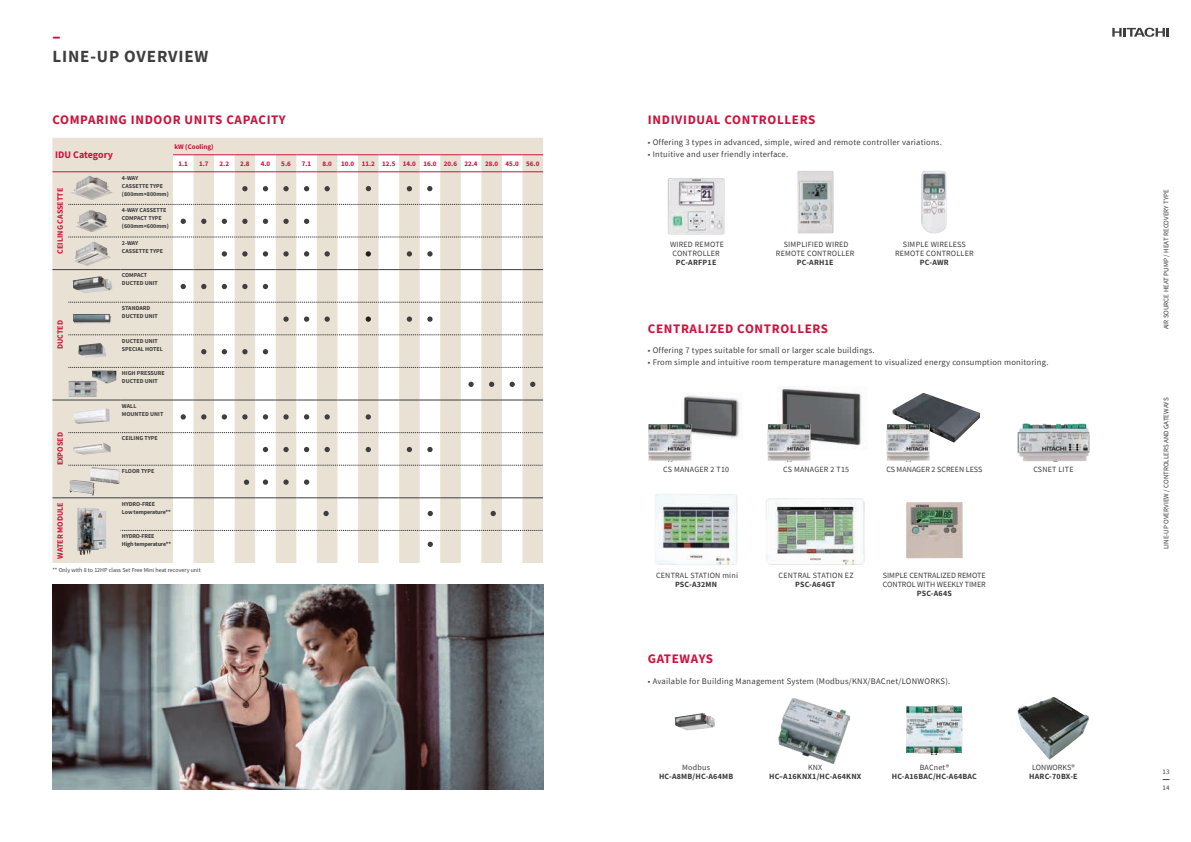
<style>
.page{position:relative;width:1191px;height:842px;background:#fff}
.page>*{position:absolute;margin:0;border:0;box-sizing:border-box;transform-origin:0 0}
.t1{font:700 17px "Source Sans Pro";letter-spacing:.05em;color:#3e3e3f}
.t2{font:700 17px "Source Sans Pro";color:#cd123d}
.t3{font:700 13px "Source Sans Pro";letter-spacing:.05em;color:#cd123d}
.t4{font:700 10px "Source Sans Pro";color:#cd123d}
.t5{font:8.5px "Source Sans Pro";letter-spacing:.03em;color:#3e3e3f}
.t6{font:8px/9px "Source Sans Pro";letter-spacing:.025em;color:#3e3e3f;text-align:center}
.t7{font:700 8px "Source Sans Pro";letter-spacing:.025em;color:#3e3e3f}
.t8{font:8px/9px "Source Sans Pro";color:#3e3e3f}
.t9{font:700 8px "Source Sans Pro";color:#cd123d}
.t10{font:7px "Source Sans Pro";color:#3e3e3f}
.t11{font:700 7px "Source Sans Pro";color:#cd123d}
.t12{font:700 6px/8px "Source Sans Pro";color:#3e3e3f}
.t13{font:6px "Source Sans Pro";color:#3e3e3f}
.t14{font:700 6px/8px "Source Sans Pro";letter-spacing:-.03em;color:#3e3e3f}
.t15{font:700 6px/8px "Source Sans Pro";letter-spacing:-.02em;color:#3e3e3f}
</style>
<div class="page">
<img style="left:683px;top:395px;width:59px;height:45px">
<img style="left:778px;top:387px;width:84px;height:63px">
<img style="left:892px;top:393px;width:88px;height:50px">
<img style="left:52px;top:584px;width:491px;height:205px">
<svg style="left:52px;top:138px;width:491px;height:425px;fill:#e9e1d4"></svg>
<svg style="left:173px;top:154px;width:370px;height:1px"></svg>
<svg style="left:68px;top:465px;width:475px;height:1px"></svg>
<svg style="left:120px;top:530px;width:423px;height:1px"></svg>
<svg style="left:52px;top:497px;width:16px;height:1px"></svg>
<hr style="left:68px;top:497px;width:52px;height:1px;background:#3e3e3f">
<hr style="left:120px;top:497px;width:53px;height:1px;background:#3e3e3f">
<svg style="left:173px;top:497px;width:370px;height:1px"></svg>
<svg style="left:68px;top:432px;width:475px;height:1px"></svg>
<svg style="left:181px;top:414px;width:5px;height:6px"></svg>
<svg style="left:201px;top:414px;width:5px;height:6px"></svg>
<svg style="left:222px;top:414px;width:5px;height:6px"></svg>
<svg style="left:242px;top:414px;width:5px;height:6px"></svg>
<svg style="left:263px;top:414px;width:5px;height:6px"></svg>
<svg style="left:283px;top:414px;width:6px;height:6px"></svg>
<svg style="left:304px;top:414px;width:5px;height:6px"></svg>
<svg style="left:324px;top:414px;width:6px;height:6px"></svg>
<svg style="left:366px;top:414px;width:5px;height:6px"></svg>
<svg style="left:263px;top:447px;width:5px;height:5px"></svg>
<svg style="left:283px;top:447px;width:6px;height:5px"></svg>
<svg style="left:304px;top:447px;width:5px;height:5px"></svg>
<svg style="left:324px;top:447px;width:6px;height:5px"></svg>
<svg style="left:366px;top:447px;width:5px;height:5px"></svg>
<svg style="left:407px;top:447px;width:5px;height:5px"></svg>
<svg style="left:427px;top:447px;width:5px;height:5px"></svg>
<svg style="left:263px;top:479px;width:5px;height:6px"></svg>
<svg style="left:283px;top:479px;width:6px;height:6px"></svg>
<svg style="left:304px;top:479px;width:5px;height:6px"></svg>
<img style="left:69px;top:480px;width:26px;height:16px">
<img style="left:77px;top:508px;width:29px;height:47px">
<img style="left:74px;top:408px;width:36px;height:16px">
<img style="left:73px;top:442px;width:38px;height:13px">
<img style="left:668px;top:178px;width:56px;height:57px">
<img style="left:797px;top:171px;width:36px;height:62px">
<img style="left:921px;top:171px;width:26px;height:62px">
<img style="left:1017px;top:697px;width:71px;height:63px">
<img style="left:906px;top:705px;width:56px;height:50px">
<img style="left:674px;top:713px;width:41px;height:18px">
<img style="left:778px;top:698px;width:71px;height:65px">
<img style="left:906px;top:502px;width:56px;height:56px">
<img style="left:655px;top:494px;width:83px;height:71px">
<img style="left:766px;top:498px;width:99px;height:67px">
<img style="left:1017px;top:424px;width:72px;height:37px">
<img style="left:648px;top:424px;width:43px;height:38px">
<img style="left:767px;top:424px;width:43px;height:38px">
<img style="left:886px;top:424px;width:43px;height:38px">
<img style="left:90px;top:467px;width:30px;height:16px">
<svg style="left:490px;top:511px;width:6px;height:5px"></svg>
<svg style="left:427px;top:511px;width:6px;height:5px"></svg>
<svg style="left:427px;top:542px;width:6px;height:5px"></svg>
<svg style="left:323px;top:511px;width:6px;height:5px"></svg>
<svg style="left:52px;top:171px;width:491px;height:230px"></svg>
<svg style="left:244px;top:480px;width:5px;height:5px"></svg>
<svg style="left:1112px;top:28px;width:57px;height:9px"></svg>
<h1 class="t2" style="left:52px;top:25px;width:10px">–</h1>
<h1 class="t1" style="left:52px;top:45px;width:157px">LINE-UP OVERVIEW</h1>
<h2 class="t3" style="left:52px;top:111px;width:235px">COMPARING INDOOR UNITS CAPACITY</h2>
<h2 class="t3" style="left:648px;top:111px;width:169px">INDIVIDUAL CONTROLLERS</h2>
<p class="t5" style="left:648px;top:137px;width:295px">• Offering 3 types in advanced, simple, wired and remote controller variations.</p>
<p class="t11" style="left:174px;top:142px;width:41px">kW (Cooling)</p>
<p class="t11" style="left:178px;top:159px;width:11px">1.1</p>
<p class="t11" style="left:199px;top:159px;width:11px">1.7</p>
<p class="t11" style="left:220px;top:159px;width:11px">2.2</p>
<p class="t11" style="left:240px;top:159px;width:11px">2.8</p>
<p class="t11" style="left:261px;top:159px;width:11px">4.0</p>
<p class="t11" style="left:281px;top:159px;width:11px">5.6</p>
<p class="t11" style="left:302px;top:159px;width:11px">7.1</p>
<p class="t11" style="left:322px;top:159px;width:11px">8.0</p>
<p class="t11" style="left:341px;top:159px;width:200px">10.0 11.2 12.5 14.0 16.0 20.6 22.4 28.0 45.0 56.0</p>
<p class="t4" style="left:55px;top:148px;width:59px">IDU Category</p>
<p class="t5" style="left:648px;top:149px;width:142px">• Intuitive and user friendly interface.</p>
<p class="t9" style="left:55px;top:254px;width:67px;rotate:-90deg">CEILING CASSETTE</p>
<p class="t9" style="left:55px;top:349px;width:30px;rotate:-90deg">DUCTED</p>
<p class="t9" style="left:55px;top:465px;width:35px;rotate:-90deg">EXPOSED</p>
<p class="t12" style="left:122px;top:174px;width:48px">4-WAY<br>CASSETTE TYPE (800mm×800mm)</p>
<p class="t12" style="left:122px;top:206px;width:48px">4-WAY CASSETTE<br>COMPACT TYPE (600mm×600mm)</p>
<p class="t12" style="left:122px;top:239px;width:43px">2-WAY<br>CASSETTE TYPE</p>
<p class="t12" style="left:122px;top:271px;width:37px">COMPACT<br>DUCTED UNIT</p>
<p class="t12" style="left:122px;top:304px;width:37px">STANDARD<br>DUCTED UNIT</p>
<p class="t12" style="left:122px;top:337px;width:42px">DUCTED UNIT<br>SPECIAL HOTEL</p>
<p class="t12" style="left:122px;top:369px;width:44px">HIGH PRESSURE<br>DUCTED UNIT</p>
<p class="t12" style="left:122px;top:402px;width:43px">WALL<br>MOUNTED UNIT</p>
<p class="t12" style="left:122px;top:434px;width:37px">CEILING TYPE</p>
<p class="t12" style="left:122px;top:467px;width:34px">FLOOR TYPE</p>
<p class="t9" style="left:55px;top:559px;width:58px;rotate:-90deg">WATER MODULE</p>
<p class="t15" style="left:122px;top:499px;width:50px">HYDRO-FREE<br>Low temperature**</p>
<p class="t14" style="left:122px;top:532px;width:51px">HYDRO-FREE<br>High temperature**</p>
<p class="t13" style="left:52px;top:566px;width:150px">** Only with 8 to 12HP class Set Free Mini heat recovery unit</p>
<p class="t6" style="left:670px;top:240px;width:56px">WIRED REMOTE<br>CONTROLLER</p>
<p class="t7" style="left:676px;top:257px;width:42px">PC-ARFP1E</p>
<p class="t6" style="left:776px;top:240px;width:80px">SIMPLIFIED WIRED<br>REMOTE CONTROLLER</p>
<p class="t7" style="left:797px;top:257px;width:38px">PC-ARH1E</p>
<p class="t6" style="left:895px;top:240px;width:80px">SIMPLE WIRELESS<br>REMOTE CONTROLLER</p>
<p class="t7" style="left:920px;top:257px;width:30px">PC-AWR</p>
<h2 class="t3" style="left:648px;top:320px;width:182px">CENTRALIZED CONTROLLERS</h2>
<p class="t5" style="left:648px;top:345px;width:228px">• Offering 7 types suitable for small or larger scale buildings.</p>
<p class="t5" style="left:648px;top:357px;width:402px">• From simple and intuitive room temperature management to visualized energy consumption monitoring.</p>
<p class="t6" style="left:663px;top:465px;width:67px">CS MANAGER 2 T10</p>
<p class="t6" style="left:783px;top:465px;width:67px">CS MANAGER 2 T15</p>
<p class="t8" style="left:886px;top:465px;width:97px">CS MANAGER 2 SCREEN LESS</p>
<p class="t6" style="left:1033px;top:465px;width:42px">CSNET LITE</p>
<p class="t6" style="left:656px;top:570px;width:83px">CENTRAL STATION mini</p>
<p class="t7" style="left:675px;top:578px;width:44px">PSC-A32MN</p>
<p class="t6" style="left:778px;top:570px;width:77px">CENTRAL STATION EZ</p>
<p class="t7" style="left:795px;top:578px;width:42px">PSC-A64GT</p>
<p class="t8" style="left:883px;top:570px;width:104px">SIMPLE CENTRALIZED REMOTE<br>CONTROL WITH WEEKLY TIMER</p>
<p class="t7" style="left:916px;top:587px;width:37px">PSC-A64S</p>
<h2 class="t3" style="left:648px;top:650px;width:67px">GATEWAYS</h2>
<p class="t5" style="left:648px;top:676px;width:304px">• Available for Building Management System (Modbus/KNX/BACnet/LONWORKS).</p>
<p class="t6" style="left:682px;top:763px;width:29px">Modbus</p>
<p class="t7" style="left:659px;top:771px;width:76px">HC-A8MB/HC-A64MB</p>
<p class="t6" style="left:808px;top:763px;width:16px">KNX</p>
<p class="t7" style="left:769px;top:771px;width:94px">HC–A16KNX1/HC-A64KNX</p>
<p class="t6" style="left:919px;top:763px;width:31px">BACnet®</p>
<p class="t7" style="left:891px;top:771px;width:87px">HC-A16BAC/HC-A64BAC</p>
<p class="t8" style="left:1032px;top:763px;width:44px">LONWORKS®</p>
<p class="t7" style="left:1029px;top:771px;width:50px">HARC-70BX-E</p>
<p class="t10" style="left:1161px;top:329px;width:142px;rotate:-90deg">AIR SOURCE HEAT PUMP / HEAT RECOVERY TYPE</p>
<p class="t10" style="left:1161px;top:549px;width:153px;rotate:-90deg">LINE-UP OVERVIEW / CONTROLLERS AND GATEWAYS</p>
<p class="t10" style="left:1162px;top:767px;width:8px">13</p>
<p class="t10" style="left:1162px;top:783px;width:8px">14</p>
</div>
